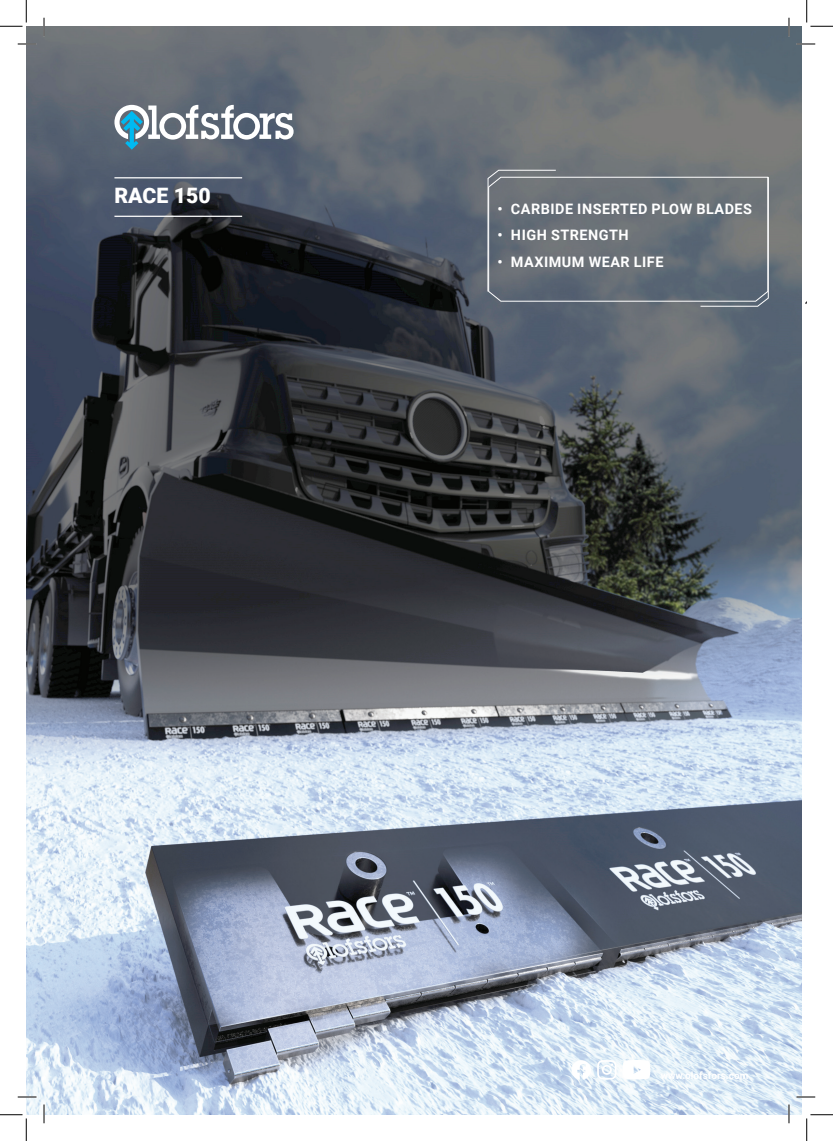
<style>
.page{position:relative;width:833px;height:1141px;background:#fff}
.page>*{position:absolute;margin:0;border:0;box-sizing:border-box;transform-origin:0 0}
.t1{font:900 21.25px "Roboto";color:#fff}
.t2{font:700 14.38px "Roboto";letter-spacing:.035em;color:#fff}
.t3{font:700 10px "Roboto";color:#fff}
</style>
<div class="page">
<img style="left:26px;top:26px;width:774px;height:1088px">
<svg style="left:571px;top:1059px;width:19px;height:20px"></svg>
<svg style="left:622px;top:1059px;width:28px;height:20px"></svg>
<svg style="left:596px;top:1059px;width:20px;height:20px"></svg>
<svg style="left:114px;top:105px;width:179px;height:45px"></svg>
<hr style="left:114px;top:177px;width:128px;height:1px;background:#fff">
<hr style="left:114px;top:216px;width:128px;height:1px;background:#fff">
<svg style="left:487px;top:170px;width:281px;height:137px;background:#6a7279"></svg>
<svg style="left:18px;top:43px;width:18px;height:2px"></svg>
<svg style="left:796px;top:43px;width:18px;height:2px"></svg>
<svg style="left:18px;top:1096px;width:18px;height:1px"></svg>
<svg style="left:796px;top:1096px;width:18px;height:1px"></svg>
<svg style="left:43px;top:18px;width:2px;height:18px"></svg>
<svg style="left:43px;top:1104px;width:2px;height:19px"></svg>
<svg style="left:787px;top:18px;width:2px;height:18px"></svg>
<svg style="left:787px;top:1104px;width:2px;height:19px"></svg>
<svg style="left:0;top:0;width:27px;height:27px"></svg>
<svg style="left:0;top:1114px;width:27px;height:26px"></svg>
<svg style="left:806px;top:0;width:26px;height:27px"></svg>
<svg style="left:806px;top:1114px;width:26px;height:26px"></svg>
<h1 class="t1" style="left:114px;top:181px;width:98px">RACE 150</h1>
<p class="t2" style="left:497px;top:199px;width:256px">• CARBIDE INSERTED PLOW BLADES</p>
<p class="t2" style="left:497px;top:225px;width:133px">• HIGH STRENGTH</p>
<p class="t2" style="left:497px;top:251px;width:167px">• MAXIMUM WEAR LIFE</p>
<p class="t3" style="left:660px;top:1067px;width:89px">www.olofsfors.com</p>
</div>
